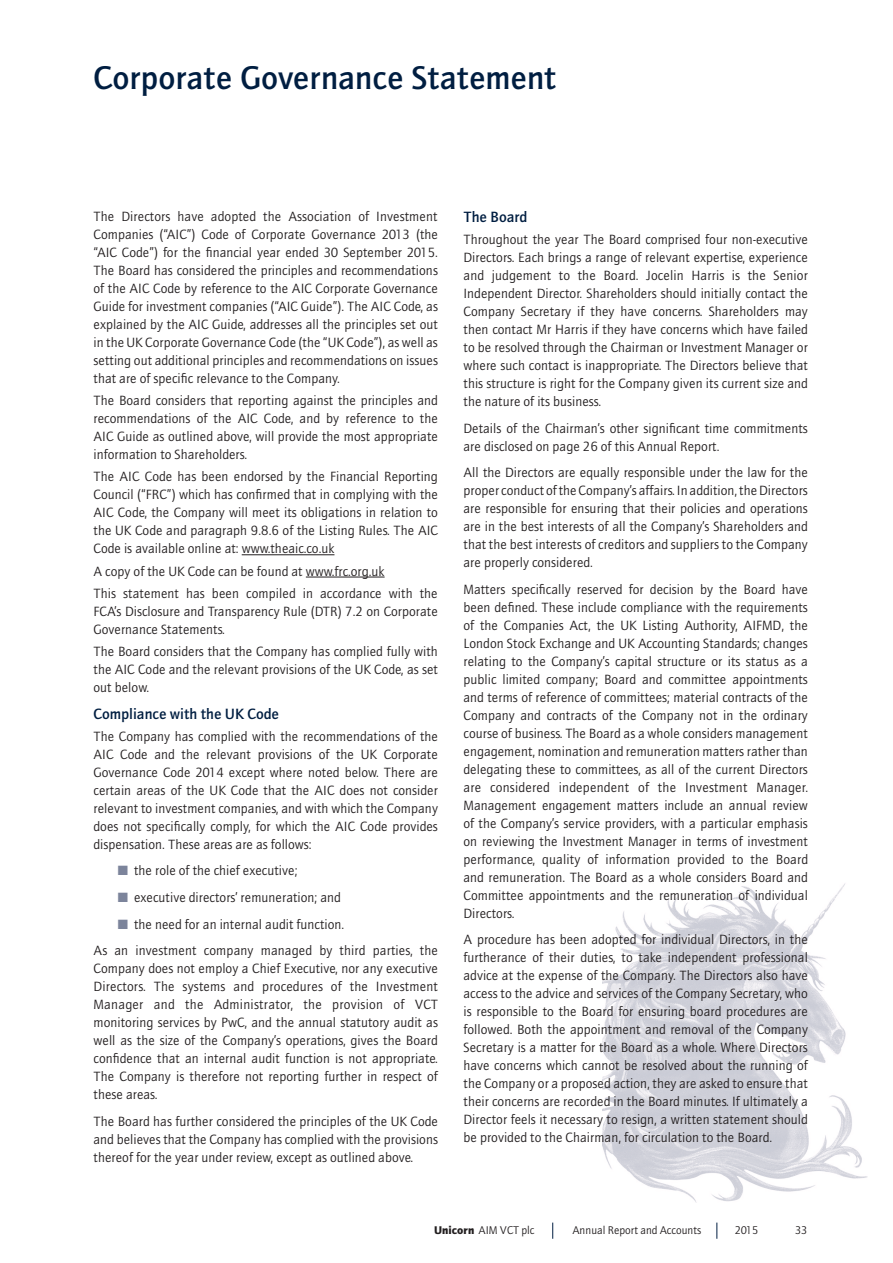
<style>
.page{position:relative;width:893px;height:1263px;background:#fff}
.page>*{position:absolute;margin:0;border:0;box-sizing:border-box;transform-origin:0 0}
.Main_Headings{font:500 33px "AT Quay Sans";color:#001e41}
.Sub_Headings{font:500 15px "AT Quay Sans";color:#001e41}
.Body{font:13.5px/18px "AT Quay Sans";color:#231f20;text-align:justify}
.t1{font:11.25px "AT Quay Sans";color:#231f20}
.s1{color:#7c849b}
.s2{font-weight:900}
</style>
<div class="page">
<svg style="left:552px;top:1222px;width:1px;height:17px"></svg>
<svg style="left:716px;top:1222px;width:1px;height:17px"></svg>
<img style="left:603px;top:883px;width:264px;height:320px">
<hr style="left:242px;top:554px;width:92px;height:1px;background:#231f20">
<hr style="left:306px;top:577px;width:79px;height:1px;background:#231f20">
<p class="Main_Headings" style="left:94px;top:58px;width:464px">Corporate Governance Statement</p>
<p class="Body" style="left:94px;top:207px;width:346px">The Directors have adopted the Association of Investment Companies (“AIC”) Code of Corporate Governance 2013 (the “AIC Code”) for the financial year ended 30 September 2015.<br>The Board has considered the principles and recommendations of the AIC Code by reference to the AIC Corporate Governance Guide for investment companies (“AIC Guide”). The AIC Code, as explained by the AIC Guide, addresses all the principles set out in the UK Corporate Governance Code (the “UK Code”), as well as setting out additional principles and recommendations on issues that are of specific relevance to the Company.</p>
<p class="Body" style="left:94px;top:391px;width:346px">The Board considers that reporting against the principles and recommendations of the AIC Code, and by reference to the AIC Guide as outlined above, will provide the most appropriate information to Shareholders.</p>
<p class="Body" style="left:94px;top:468px;width:346px">The AIC Code has been endorsed by the Financial Reporting Council (“FRC”) which has confirmed that in complying with the AIC Code, the Company will meet its obligations in relation to the UK Code and paragraph 9.8.6 of the Listing Rules. The AIC Code is available online at: www.theaic.co.uk</p>
<p class="Body" style="left:94px;top:562px;width:293px">A copy of the UK Code can be found at www.frc.org.uk</p>
<p class="Body" style="left:94px;top:584px;width:346px">This statement has been compiled in accordance with the FCA’s Disclosure and Transparency Rule (DTR) 7.2 on Corporate Governance Statements.</p>
<p class="Body" style="left:94px;top:642px;width:346px">The Board considers that the Company has complied fully with the AIC Code and the relevant provisions of the UK Code, as set out below.</p>
<p class="Sub_Headings" style="left:94px;top:705px;width:187px">Compliance with the UK Code</p>
<p class="Body" style="left:94px;top:727px;width:346px">The Company has complied with the recommendations of the AIC Code and the relevant provisions of the UK Corporate Governance Code 2014 except where noted below. There are certain areas of the UK Code that the AIC does not consider relevant to investment companies, and with which the Company does not specifically comply, for which the AIC Code provides dispensation. These areas are as follows:</p>
<p class="Body" style="left:118px;top:862px;width:181px"><span class="s1">■</span> the role of the chief executive;</p>
<p class="Body" style="left:118px;top:888px;width:225px"><span class="s1">■</span> executive directors’ remuneration; and</p>
<p class="Body" style="left:118px;top:915px;width:228px"><span class="s1">■</span> the need for an internal audit function.</p>
<p class="Body" style="left:94px;top:941px;width:346px">As an investment company managed by third parties, the Company does not employ a Chief Executive, nor any executive Directors. The systems and procedures of the Investment Manager and the Administrator, the provision of VCT monitoring services by PwC, and the annual statutory audit as well as the size of the Company’s operations, gives the Board confidence that an internal audit function is not appropriate.<br>The Company is therefore not reporting further in respect of these areas.</p>
<p class="Body" style="left:94px;top:1112px;width:346px">The Board has further considered the principles of the UK Code and believes that the Company has complied with the provisions thereof for the year under review, except as outlined above.</p>
<p class="Sub_Headings" style="left:463px;top:208px;width:65px">The Board</p>
<p class="Body" style="left:463px;top:231px;width:346px">Throughout the year The Board comprised four non-executive Directors. Each brings a range of relevant expertise, experience and judgement to the Board. Jocelin Harris is the Senior Independent Director. Shareholders should initially contact the Company Secretary if they have concerns. Shareholders may then contact Mr Harris if they have concerns which have failed to be resolved through the Chairman or Investment Manager or where such contact is inappropriate. The Directors believe that this structure is right for the Company given its current size and the nature of its business.</p>
<p class="Body" style="left:463px;top:419px;width:346px">Details of the Chairman’s other significant time commitments are disclosed on page 26 of this Annual Report.</p>
<p class="Body" style="left:463px;top:464px;width:346px">All the Directors are equally responsible under the law for the proper conduct of the Company’s affairs. In addition, the Directors are responsible for ensuring that their policies and operations are in the best interests of all the Company’s Shareholders and that the best interests of creditors and suppliers to the Company are properly considered.</p>
<p class="Body" style="left:463px;top:580px;width:346px">Matters specifically reserved for decision by the Board have been defined. These include compliance with the requirements of the Companies Act, the UK Listing Authority, AIFMD, the London Stock Exchange and UK Accounting Standards; changes relating to the Company’s capital structure or its status as a public limited company; Board and committee appointments and terms of reference of committees; material contracts of the Company and contracts of the Company not in the ordinary course of business. The Board as a whole considers management engagement, nomination and remuneration matters rather than delegating these to committees, as all of the current Directors are considered independent of the Investment Manager.<br>Management engagement matters include an annual review of the Company’s service providers, with a particular emphasis on reviewing the Investment Manager in terms of investment performance, quality of information provided to the Board and remuneration. The Board as a whole considers Board and Committee appointments and the remuneration of individual Directors.</p>
<p class="Body" style="left:463px;top:931px;width:346px">A procedure has been adopted for individual Directors, in the furtherance of their duties, to take independent professional advice at the expense of the Company. The Directors also have access to the advice and services of the Company Secretary, who is responsible to the Board for ensuring board procedures are followed. Both the appointment and removal of the Company Secretary is a matter for the Board as a whole. Where Directors have concerns which cannot be resolved about the running of the Company or a proposed action, they are asked to ensure that their concerns are recorded in the Board minutes. If ultimately a Director feels it necessary to resign, a written statement should be provided to the Chairman, for circulation to the Board.</p>
<p class="t1" style="left:434px;top:1224px;width:102px"><span class="s2">Unicorn</span> AIM VCT plc</p>
<p class="t1" style="left:572px;top:1224px;width:130px">Annual Report and Accounts</p>
<p class="t1" style="left:735px;top:1224px;width:25px">2015</p>
<p class="t1" style="left:795px;top:1224px;width:14px">33</p>
</div>
